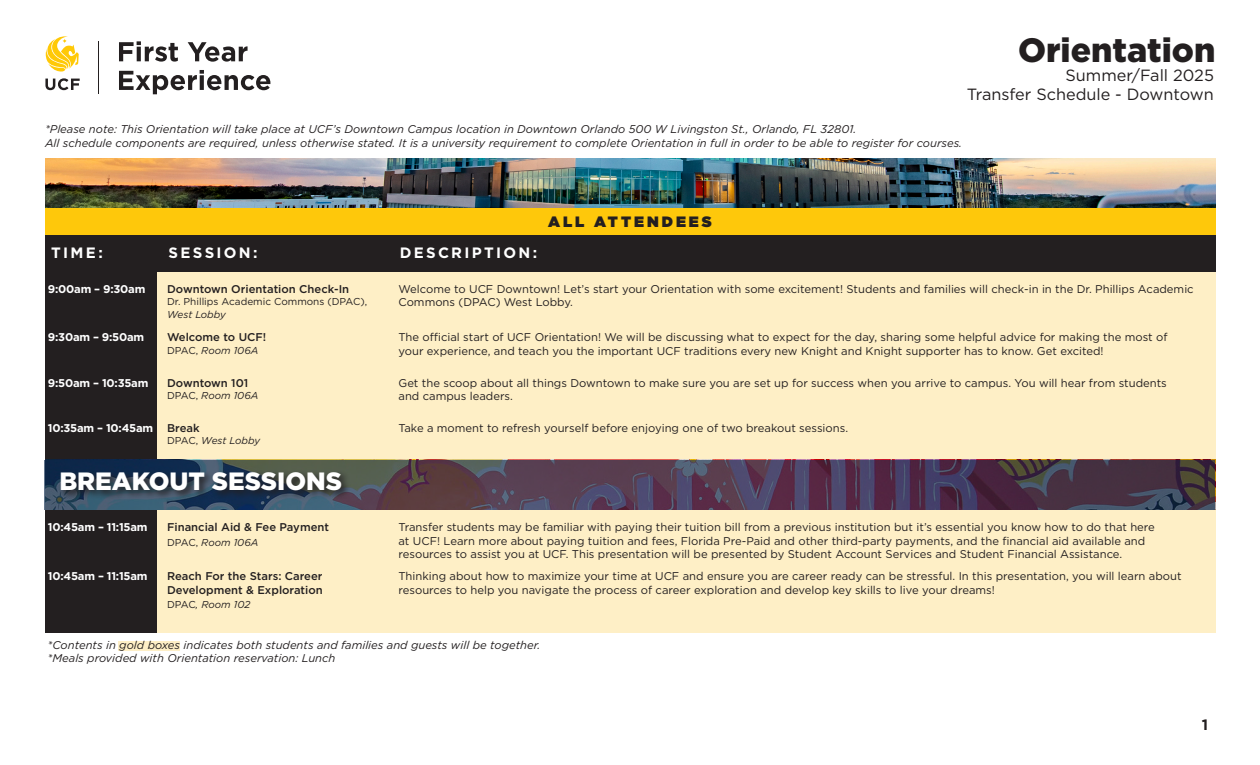
<style>
.page{position:relative;width:1260px;height:765px;background:#fff}
.page>*{position:absolute;margin:0;border:0;box-sizing:border-box;transform-origin:0 0}
.t1{font:900 33.75px "Gotham";color:#231f20}
.t2{font:900 25px "Gotham";color:#fff}
.t3{font:16.25px "Gotham";color:#231f20}
.t4{font:700 15px "Gotham";letter-spacing:.155em;color:#fff}
.t5{font:900 15px "Gotham";letter-spacing:.2em;color:#231f20}
.t6{font:700 15px "Gotham";color:#231f20}
.description{font:11.25px/13.5px "Gotham";color:#231f20}
.t7{font:italic 11.25px "Gotham";color:#231f20}
.t8{font:500 11.25px/13.5px "Gotham";color:#231f20}
.t9{font:700 11.25px "Gotham";letter-spacing:-.02em;color:#fff}
.t10{font:italic 10px "Gotham";color:#231f20}
.t11{font:10px/13.8px "Gotham";color:#231f20}
.s1{color:#231f20}
.s2{font-style:italic}
.s3{font-style:normal}
</style>
<div class="page">
<hr style="left:98px;top:41px;width:1px;height:53px;background:#231f20">
<svg style="left:45px;top:78px;width:35px;height:12px"></svg>
<svg style="left:46px;top:36px;width:33px;height:36px"></svg>
<svg style="left:119px;top:41px;width:59px;height:21px"></svg>
<svg style="left:188px;top:42px;width:60px;height:20px"></svg>
<svg style="left:119px;top:70px;width:151px;height:24px"></svg>
<div style="left:156px;top:267px;width:1059px;height:366px;background:#feefc6"></div>
<div style="left:45px;top:218px;width:112px;height:415px;background:#231f20"></div>
<div style="left:45px;top:208px;width:1170px;height:27px;background:#fec80b"></div>
<div style="left:45px;top:235px;width:1170px;height:37px;background:#231f20"></div>
<svg style="left:45px;top:460px;width:1170px;height:49px;background:#4b3d51"></svg>
<div style="left:58px;top:469px;width:293px;height:31px;background:#231f20;opacity:.93"></div>
<img style="left:45px;top:158px;width:1170px;height:50px">
<div style="left:119px;top:641px;width:61px;height:10px;background:#feefc6"></div>
<h1 class="t1" style="left:1018px;top:27px;width:199px">Orientation</h1>
<p class="t3" style="left:1065px;top:65px;width:150px">Summer/Fall 2025</p>
<p class="t3" style="left:967px;top:84px;width:249px">Transfer Schedule - Downtown</p>
<p class="t7" style="left:45px;top:122px;width:813px">*Please note: This Orientation will take place at UCF’s Downtown Campus location in Downtown Orlando 500 W Livingston St., Orlando, FL 32801.</p>
<p class="t7" style="left:45px;top:136px;width:919px">All schedule components are required, unless otherwise stated. It is a university requirement to complete Orientation in full in order to be able to register for courses.</p>
<p class="t5" style="left:548px;top:210px;width:165px">ALL ATTENDEES</p>
<p class="t4" style="left:51px;top:242px;width:53px">TIME:</p>
<p class="t4" style="left:168px;top:242px;width:98px">SESSION:<span class="s1">:</span></p>
<p class="t4" style="left:400px;top:242px;width:139px">DESCRIPTION:</p>
<p class="t9" style="left:48px;top:281px;width:99px">9:00am – 9:30am</p>
<p class="t11" style="left:167px;top:294px;width:202px">Dr. Phillips Academic Commons (DPAC),<br><span class="s2">West Lobby</span></p>
<p class="t8" style="left:167px;top:282px;width:184px">Downtown Orientation Check-In</p>
<p class="description" style="left:399px;top:282px;width:797px">Welcome to UCF Downtown! Let’s start your Orientation with some excitement! Students and families will check-in in the Dr. Phillips Academic<br>Commons (DPAC) West Lobby.</p>
<p class="t9" style="left:48px;top:330px;width:98px">9:30am – 9:50am</p>
<p class="t9" style="left:48px;top:375px;width:102px">9:50am – 10:35am</p>
<p class="t8" style="left:167px;top:331px;width:101px">Welcome to UCF!</p>
<p class="t10" style="left:167px;top:344px;width:93px"><span class="s3">DPAC,</span> Room 106A</p>
<p class="t8" style="left:167px;top:376px;width:83px">Downtown 101</p>
<p class="t10" style="left:167px;top:389px;width:93px"><span class="s3">DPAC,</span> Room 106A</p>
<p class="description" style="left:399px;top:330px;width:770px">The official start of UCF Orientation! We will be discussing what to expect for the day, sharing some helpful advice for making the most of your experience, and teach you the important UCF traditions every new Knight and Knight supporter has to know. Get excited!</p>
<p class="description" style="left:399px;top:376px;width:770px">Get the scoop about all things Downtown to make sure you are set up for success when you arrive to campus. You will hear from students and campus leaders.</p>
<p class="t9" style="left:48px;top:420px;width:107px">10:35am – 10:45am</p>
<p class="t8" style="left:167px;top:421px;width:34px">Break</p>
<p class="description" style="left:399px;top:421px;width:451px">Take a moment to refresh yourself before enjoying one of two breakout sessions.</p>
<p class="t10" style="left:167px;top:434px;width:94px"><span class="s3">DPAC,</span> West Lobby</p>
<p class="t2" style="left:59px;top:464px;width:284px">BREAKOUT SESSIONS</p>
<p class="t9" style="left:48px;top:520px;width:101px">10:45am – 11:15am</p>
<p class="t9" style="left:48px;top:569px;width:101px">10:45am – 11:15am</p>
<p class="t8" style="left:167px;top:520px;width:163px">Financial Aid &amp; Fee Payment</p>
<p class="t10" style="left:167px;top:537px;width:93px"><span class="s3">DPAC,</span> Room 106A</p>
<p class="t8" style="left:167px;top:569px;width:157px">Reach For the Stars: Career<br>Development &amp; Exploration</p>
<p class="t10" style="left:167px;top:598px;width:85px"><span class="s3">DPAC</span>, Room 102</p>
<p class="description" style="left:399px;top:520px;width:758px">Transfer students may be familiar with paying their tuition bill from a previous institution but it’s essential you know how to do that here at UCF! Learn more about paying tuition and fees, Florida Pre-Paid and other third-party payments, and the financial aid available and resources to assist you at UCF. This presentation will be presented by Student Account Services and Student Financial Assistance.</p>
<p class="description" style="left:399px;top:569px;width:785px">Thinking about how to maximize your time at UCF and ensure you are career ready can be stressful. In this presentation, you will learn about resources to help you navigate the process of career exploration and develop key skills to live your dreams!</p>
<p class="t7" style="left:48px;top:638px;width:494px">*Contents in gold boxes indicates both students and families and guests will be together.</p>
<p class="t7" style="left:48px;top:651px;width:289px">*Meals provided with Orientation reservation: Lunch</p>
<h3 class="t6" style="left:1202px;top:714px;width:8px">1</h3>
</div>
